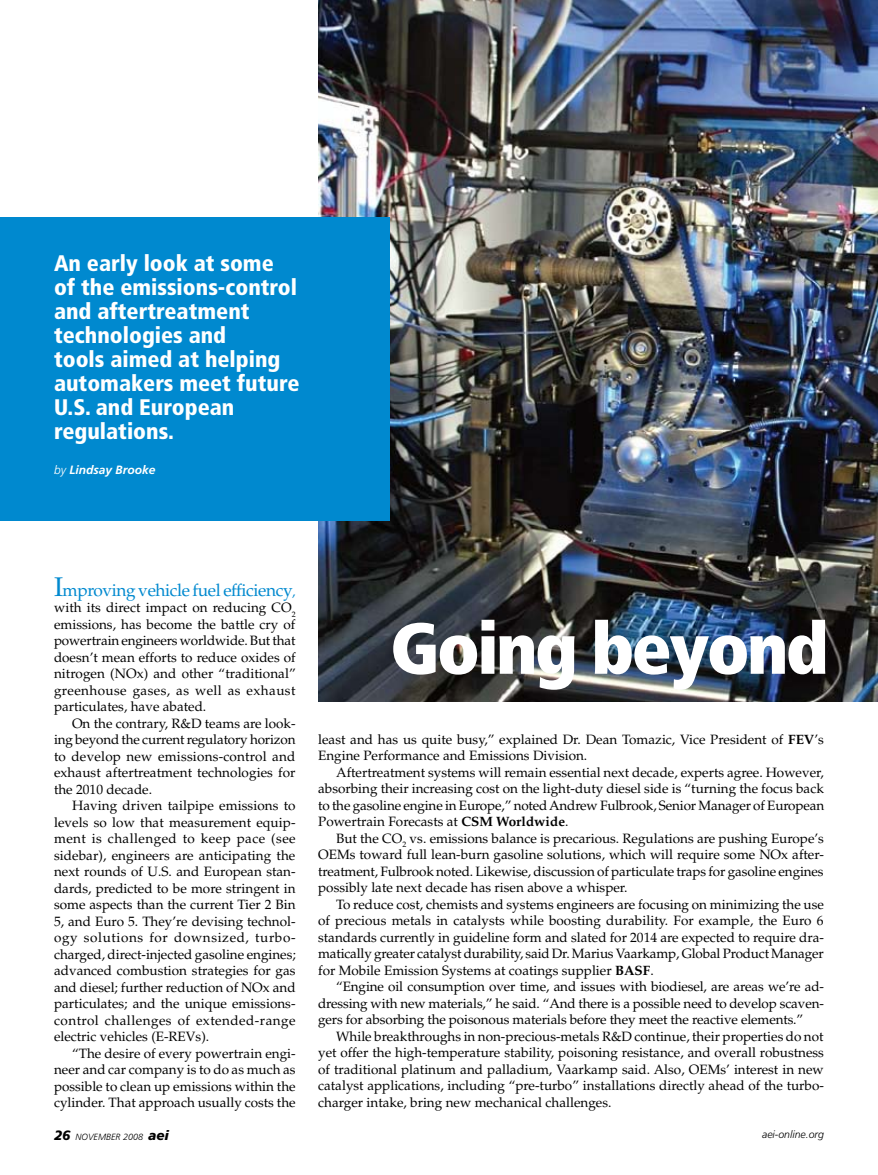
<style>
.page{position:relative;width:878px;height:1175px;background:#fff}
.page>*{position:absolute;margin:0;border:0;box-sizing:border-box;transform-origin:0 0}
.t1{font:900 condensed 72px "Frutiger LT Std";letter-spacing:-.035em;color:#fff}
.t2{font:900 condensed 22.5px/24px "Frutiger LT Std";color:#fff}
.t3{font:17.25px "Palatino LT Std";letter-spacing:-.02em;color:#0089cf}
.t4{font:13.5px/16.5px "Palatino LT Std";color:#000;text-align:justify}
.t5{font:italic 700 12px "Frutiger LT Std";color:#fff}
.t6{font:italic 300 10.5px "Frutiger LT Std";color:#000}
.t7{font:italic 300 9px "Frutiger LT Std";color:#000}
.s1{font-weight:300}
.s2{font-size:27px}
.s3{font-size:13.5px}
.s4{font-weight:700}
.s5{font-weight:900;font-size:13.5px}
</style>
<div class="page">
<img style="left:318px;top:0;width:560px;height:701px">
<div style="left:0;top:217px;width:389px;height:303px;background:#0089cf"></div>
<h2 class="t2" style="left:54px;top:251px;width:247px">An early look at some of the emissions-control and aftertreatment technologies and<br>tools aimed at helping automakers meet future<br>U.S. and European regulations.</h2>
<p class="t5" style="left:54px;top:462px;width:103px"><span class="s1">by</span> Lindsay Brooke</p>
<p class="t3" style="left:54px;top:580px;width:243px"><span class="s2">I</span>mproving vehicle fuel efficiency<span class="s3">,</span></p>
<p class="t4" style="left:54px;top:600px;width:243px">with its direct impact on reducing CO<sub>2 </sub>emissions, has become the battle cry of powertrain engineers worldwide. But that doesn’t mean efforts to reduce oxides of nitrogen (NOx) and other “traditional” greenhouse gases, as well as exhaust particulates, have abated.</p>
<p class="t4" style="left:54px;top:715px;width:243px;text-indent:18px">On the contrary, R&amp;D teams are look&shy;ing beyond the current regulatory horizon to develop new emissions-control and exhaust aftertreatment technologies for the 2010 decade.</p>
<p class="t4" style="left:54px;top:797px;width:243px;text-indent:18px">Having driven tailpipe emissions to levels so low that measurement equip&shy;ment is challenged to keep pace (see sidebar), engineers are anticipating the next rounds of U.S. and European stan&shy;dards, predicted to be more stringent in some aspects than the current Tier 2 Bin 5, and Euro 5. They’re devising technol&shy;ogy solutions for downsized, turbo&shy;charged, direct-injected gasoline engines; advanced combustion strategies for gas and diesel; further reduction of NOx and particulates; and the unique emissions&shy;control challenges of extended-range electric vehicles (E-REVs).</p>
<p class="t4" style="left:54px;top:1045px;width:243px;text-indent:18px">“The desire of every powertrain engi&shy;neer and car company is to do as much as possible to clean up emissions within the cylinder. That approach usually costs the</p>
<h1 class="t1" style="left:390px;top:604px;width:440px">Going beyond</h1>
<p class="t4" style="left:318px;top:731px;width:507px">least and has us quite busy,” explained Dr. Dean Tomazic, Vice President of <span class="s4">FEV</span>’s<br>Engine Performance and Emissions Division.</p>
<p class="t4" style="left:318px;top:764px;width:507px;text-indent:18px">Aftertreatment systems will remain essential next decade, experts agree. However, absorbing their increasing cost on the light-duty diesel side is “turning the focus back to the gasoline engine in Europe,” noted Andrew Fulbrook, Senior Manager of European Powertrain Forecasts at <span class="s4">CSM Worldwide</span>.</p>
<p class="t4" style="left:318px;top:830px;width:507px;text-indent:18px">But the CO<sub>2</sub> vs. emissions balance is precarious. Regulations are pushing Europe’s OEMs toward full lean-burn gasoline solutions, which will require some NOx after&shy;treatment, Fulbrook noted. Likewise, discussion of particulate traps for gasoline engines possibly late next decade has risen above a whisper.</p>
<p class="t4" style="left:318px;top:896px;width:507px;text-indent:18px">To reduce cost, chemists and systems engineers are focusing on minimizing the use of precious metals in catalysts while boosting durability. For example, the Euro 6 standards currently in guideline form and slated for 2014 are expected to require dra&shy;matically greater catalyst durability, said Dr. Marius Vaarkamp, Global Product Manager for Mobile Emission Systems at coatings supplier <span class="s4">BASF</span>.</p>
<p class="t4" style="left:318px;top:978px;width:507px;text-indent:18px">“Engine oil consumption over time, and issues with biodiesel, are areas we’re ad&shy;dressing with new materials,” he said. “And there is a possible need to develop scaven&shy;gers for absorbing the poisonous materials before they meet the reactive elements.”</p>
<p class="t4" style="left:318px;top:1028px;width:507px;text-indent:18px">While breakthroughs in non-precious-metals R&amp;D continue, their properties do not yet offer the high-temperature stability, poisoning resistance, and overall robustness of traditional platinum and palladium, Vaarkamp said. Also, OEMs’ interest in new catalyst applications, including “pre-turbo” installations directly ahead of the turbo&shy;charger intake, bring new mechanical challenges.</p>
<p class="t7" style="left:54px;top:1132px;width:117px"><span class="s5">26</span> NOVEMBER 2008 <span class="s5">aei</span></p>
<p class="t6" style="left:762px;top:1128px;width:63px">aei-online.org</p>
</div>
